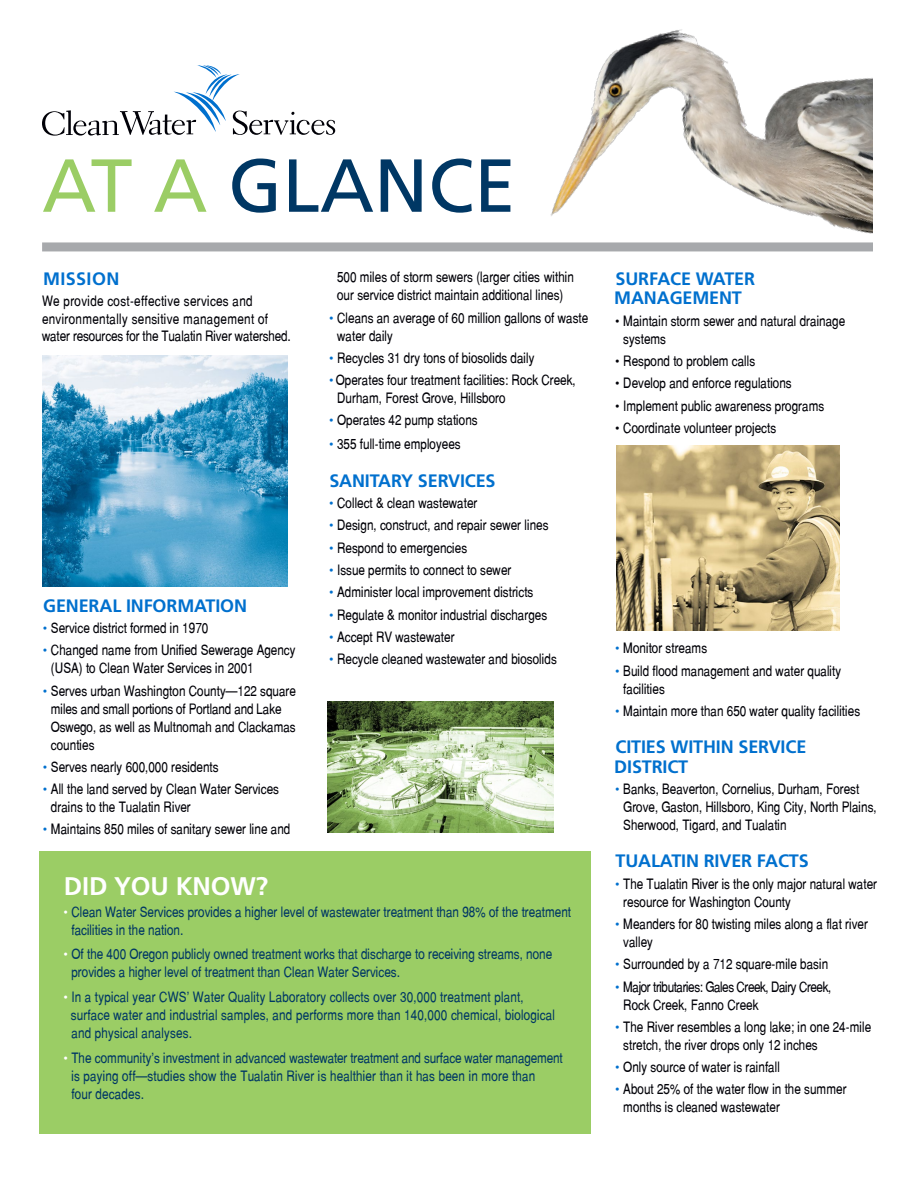
<style>
.page{position:relative;width:918px;height:1188px;background:#fff}
.page>*{position:absolute;margin:0;border:0;box-sizing:border-box;transform-origin:0 0}
.t1{font:75px "Frutiger";color:#003764}
.t2{font:700 25.5px "Frutiger";letter-spacing:-.01em;color:#fff}
.t3{font:700 18px/19.5px "Frutiger";letter-spacing:-.01em;color:#0070ce}
.t4{font:700 18px "Frutiger";letter-spacing:.02em;color:#0070ce}
.t5{font:14.25px/18px "Switzerland Narrow Plain";color:#000007}
.t6{font:14.25px/18px "Switzerland Narrow Plain";color:#003764}
.t7{font:14.25px/18px "Switzerland Narrow Plain";letter-spacing:.02em;color:#000007}
.t8{font:14.25px/18px "Switzerland Narrow Plain";letter-spacing:-.03em;color:#000007}
.s1{color:#9bcd65}
.s2{color:#0070ce}
.s3{color:#fff}
</style>
<div class="page">
<div style="left:42px;top:242px;width:832px;height:9px;background:#a7a9ac"></div>
<img style="left:440px;top:29px;width:434px;height:223px">
<div style="left:39px;top:851px;width:552px;height:283px;background:#9bcd65"></div>
<svg style="left:42px;top:65px;width:293px;height:71px"></svg>
<img style="left:42px;top:355px;width:245px;height:232px">
<img style="left:328px;top:701px;width:226px;height:132px">
<img style="left:617px;top:446px;width:223px;height:185px">
<h1 class="t1" style="left:42px;top:142px;width:475px"><span class="s1">AT A</span> GLANCE</h1>
<p class="t4" style="left:43px;top:268px;width:78px">MISSION</p>
<p class="t7" style="left:42px;top:292px;width:228px">We provide cost-effective services and environmentally sensitive management of</p>
<p class="t5" style="left:42px;top:326px;width:250px">water resources for the Tualatin River watershed.</p>
<p class="t3" style="left:43px;top:596px;width:205px">GENERAL INFORMATION</p>
<p class="t5" style="left:43px;top:619px;width:167px"><span class="s2">•</span> Service district formed in 1970</p>
<p class="t5" style="left:51px;top:641px;width:246px;text-indent:-8px"><span class="s2">•</span> Changed name from Unified Sewerage Agency (USA) to Clean Water Services in 2001</p>
<p class="t5" style="left:51px;top:681px;width:247px;text-indent:-8px"><span class="s2">•</span> Serves urban Washington County—122 square miles and small portions of Portland and Lake Oswego, as well as Multnomah and Clackamas counties</p>
<p class="t5" style="left:43px;top:758px;width:177px"><span class="s2">•</span> Serves nearly 600,000 residents</p>
<p class="t5" style="left:51px;top:780px;width:230px;text-indent:-8px"><span class="s2">•</span> All the land served by Clean Water Services drains to the Tualatin River</p>
<p class="t5" style="left:43px;top:820px;width:249px"><span class="s2">•</span> Maintains 850 miles of sanitary sewer line and</p>
<p class="t5" style="left:337px;top:268px;width:238px">500 miles of storm sewers (larger cities within our service district maintain additional lines)</p>
<p class="t5" style="left:337px;top:308px;width:253px;text-indent:-8px"><span class="s2">•</span> Cleans an average of 60 million gallons of waste water daily</p>
<p class="t5" style="left:329px;top:349px;width:207px"><span class="s2">•</span> Recycles 31 dry tons of biosolids daily</p>
<p class="t5" style="left:337px;top:371px;width:240px;text-indent:-8px"><span class="s2">•</span> Operates four treatment facilities: Rock Creek,<br>Durham, Forest Grove, Hillsboro</p>
<p class="t5" style="left:329px;top:411px;width:150px"><span class="s2">•</span> Operates 42 pump stations</p>
<p class="t5" style="left:329px;top:435px;width:133px"><span class="s2">•</span> 355 full-time employees</p>
<p class="t3" style="left:329px;top:471px;width:168px">SANITARY SERVICES</p>
<p class="t5" style="left:329px;top:494px;width:150px"><span class="s2">•</span> Collect &amp; clean wastewater</p>
<p class="t5" style="left:329px;top:516px;width:221px"><span class="s2">•</span> Design, construct, and repair sewer lines</p>
<p class="t5" style="left:329px;top:538px;width:139px"><span class="s2">•</span> Respond to emergencies</p>
<p class="t5" style="left:329px;top:561px;width:184px"><span class="s2">•</span> Issue permits to connect to sewer</p>
<p class="t5" style="left:329px;top:583px;width:206px"><span class="s2">•</span> Administer local improvement districts</p>
<p class="t5" style="left:329px;top:605px;width:219px"><span class="s2">•</span> Regulate &amp; monitor industrial discharges</p>
<p class="t5" style="left:329px;top:628px;width:127px"><span class="s2">•</span> Accept RV wastewater</p>
<p class="t5" style="left:329px;top:650px;width:229px"><span class="s2">•</span> Recycle cleaned wastewater and biosolids</p>
<h2 class="t2" style="left:64px;top:872px;width:206px">DID YOU KNOW?</h2>
<p class="t6" style="left:71px;top:902px;width:501px;text-indent:-7px"><span class="s3">•</span> Clean Water Services provides a higher level of wastewater treatment than 98% of the treatment facilities in the nation.</p>
<p class="t6" style="left:71px;top:945px;width:482px;text-indent:-7px"><span class="s3">•</span> Of the 400 Oregon publicly owned treatment works that discharge to receiving streams, none provides a higher level of treatment than Clean Water Services.</p>
<p class="t6" style="left:71px;top:988px;width:486px;text-indent:-7px"><span class="s3">•</span> In a typical year CWS’ Water Quality Laboratory collects over 30,000 treatment plant, surface water and industrial samples, and performs more than 140,000 chemical, biological and physical analyses.</p>
<p class="t6" style="left:71px;top:1049px;width:493px;text-indent:-7px"><span class="s3">•</span> The community’s investment in advanced wastewater treatment and surface water management is paying off—studies show the Tualatin River is healthier than it has been in more than<br>four decades.</p>
<p class="t3" style="left:614px;top:269px;width:142px">SURFACE WATER<br>MANAGEMENT</p>
<p class="t5" style="left:623px;top:311px;width:224px;text-indent:-8px">• Maintain storm sewer and natural drainage systems</p>
<p class="t5" style="left:615px;top:352px;width:141px">• Respond to problem calls</p>
<p class="t5" style="left:615px;top:374px;width:178px">• Develop and enforce regulations</p>
<p class="t5" style="left:615px;top:396px;width:210px">• Implement public awareness programs</p>
<p class="t5" style="left:615px;top:419px;width:162px">• Coordinate volunteer projects</p>
<p class="t5" style="left:615px;top:639px;width:93px"><span class="s2">•</span> Monitor streams</p>
<p class="t5" style="left:623px;top:661px;width:220px;text-indent:-8px"><span class="s2">•</span> Build flood management and water quality facilities</p>
<p class="t5" style="left:615px;top:702px;width:246px"><span class="s2">•</span> Maintain more than 650 water quality facilities</p>
<p class="t3" style="left:614px;top:737px;width:194px">CITIES WITHIN SERVICE<br>DISTRICT</p>
<p class="t5" style="left:623px;top:780px;width:255px;text-indent:-8px"><span class="s2">•</span> Banks, Beaverton, Cornelius, Durham, Forest<br>Grove, Gaston, Hillsboro, King City, North Plains,<br>Sherwood, Tigard, and Tualatin</p>
<p class="t3" style="left:615px;top:851px;width:195px">TUALATIN RIVER FACTS</p>
<p class="t5" style="left:623px;top:874px;width:255px;text-indent:-8px"><span class="s2">•</span> The Tualatin River is the only major natural water resource for Washington County</p>
<p class="t5" style="left:623px;top:915px;width:246px;text-indent:-8px"><span class="s2">•</span> Meanders for 80 twisting miles along a flat river valley</p>
<p class="t5" style="left:615px;top:955px;width:214px"><span class="s2">•</span> Surrounded by a 712 square-mile basin</p>
<p class="t8" style="left:623px;top:977px;width:210px;text-indent:-8px"><span class="s2">•</span> Major tributaries: Gales Creek, Dairy Creek,<br>Rock Creek, Fanno Creek</p>
<p class="t5" style="left:623px;top:1018px;width:249px;text-indent:-8px"><span class="s2">•</span> The River resembles a long lake; in one 24-mile stretch, the river drops only 12 inches</p>
<p class="t5" style="left:615px;top:1058px;width:166px"><span class="s2">•</span> Only source of water is rainfall</p>
<p class="t5" style="left:623px;top:1080px;width:225px;text-indent:-8px"><span class="s2">•</span> About 25% of the water flow in the summer months is cleaned wastewater</p>
</div>
